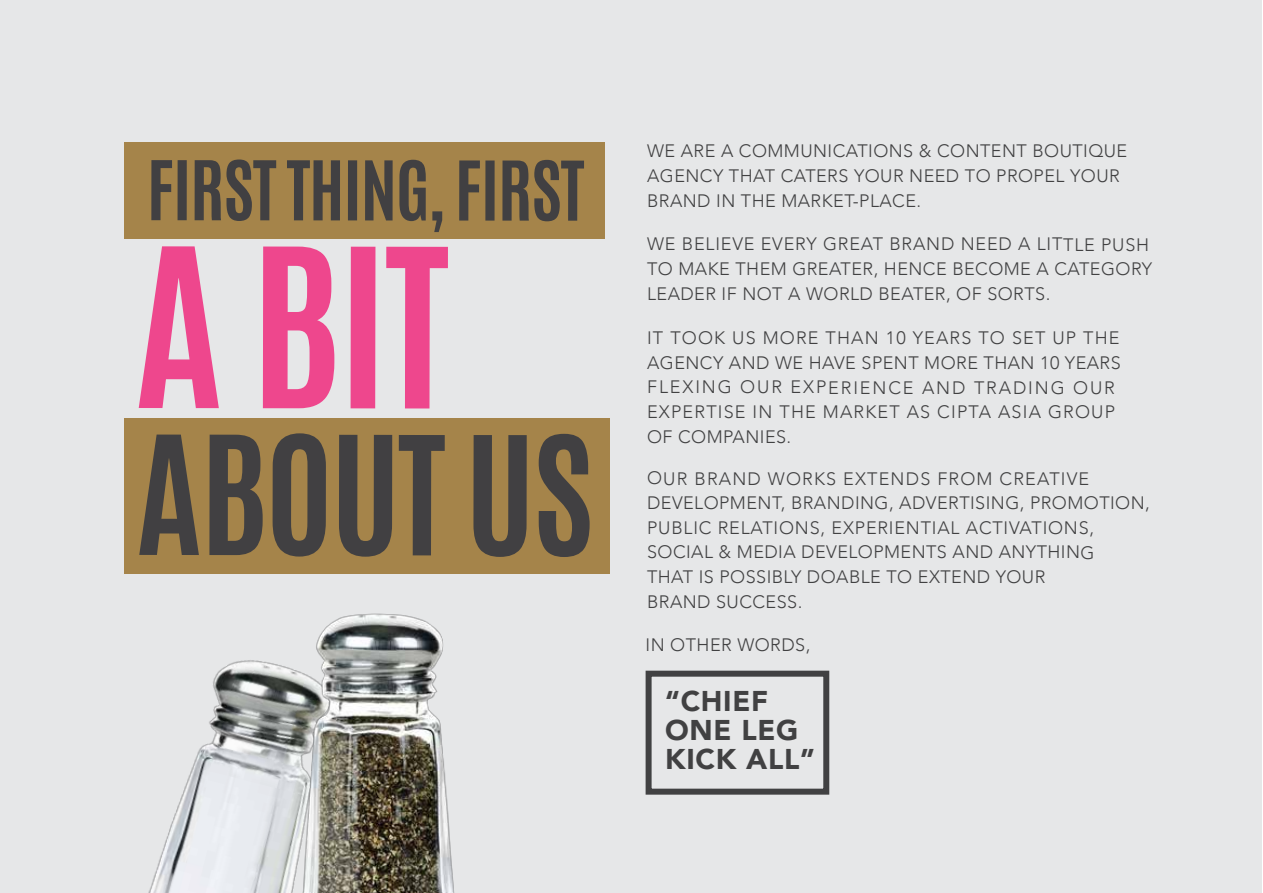
<style>
.page{position:relative;width:1263px;height:893px;background:#fff}
.page>*{position:absolute;margin:0;border:0;box-sizing:border-box;transform-origin:0 0}
.t1{font:700 188.1px "Antonio";color:#ee478d}
.t2{font:700 140.1px "Antonio";letter-spacing:-.02em;color:#414042}
.t3{font:700 69.9px "Antonio";letter-spacing:-.02em;color:#414042}
.t4{font:900 28.5px/29.1px "Avenir";letter-spacing:.025em;color:#414142}
.t5{font:300 18px/24.6px "Avenir";letter-spacing:.025em;color:#414142}
.t6{font:300 18px/24.6px "Avenir";letter-spacing:.065em;color:#414142}
</style>
<div class="page">
<div style="left:0;top:0;width:1262px;height:893px;background:#e6e7e8"></div>
<div style="left:124px;top:419px;width:485px;height:155px;background:#a5844a"></div>
<div style="left:124px;top:142px;width:481px;height:96px;background:#a5844a"></div>
<div style="left:646px;top:671px;width:183px;height:124px;border:6px solid #414142"></div>
<img style="left:148px;top:660px;width:136px;height:233px">
<img style="left:284px;top:613px;width:171px;height:280px">
<h3 class="t3" style="left:147px;top:140px;width:439px">FIRST THING, FIRST</h3>
<h1 class="t1" style="left:134px;top:193px;width:317px">A BIT</h1>
<h2 class="t2" style="left:136px;top:395px;width:460px">ABOUT US</h2>
<p class="t5" style="left:647px;top:139px;width:482px">WE ARE A COMMUNICATIONS &amp; CONTENT BOUTIQUE<br>AGENCY THAT CATERS YOUR NEED TO PROPEL YOUR<br>BRAND IN THE MARKET-PLACE.</p>
<p class="t5" style="left:647px;top:232px;width:507px">WE BELIEVE EVERY GREAT BRAND NEED A LITTLE PUSH<br>TO MAKE THEM GREATER, HENCE BECOME A CATEGORY<br>LEADER IF NOT A WORLD BEATER, OF SORTS.</p>
<p class="t6" style="left:647px;top:326px;width:475px">IT TOOK US MORE THAN 10 YEARS TO SET UP THE AGENCY AND WE HAVE SPENT MORE THAN 10 YEARS FLEXING OUR EXPERIENCE AND TRADING OUR EXPERTISE IN THE MARKET AS CIPTA ASIA GROUP OF COMPANIES.</p>
<p class="t5" style="left:647px;top:467px;width:504px">OUR BRAND WORKS EXTENDS FROM CREATIVE DEVELOPMENT, BRANDING, ADVERTISING, PROMOTION, PUBLIC RELATIONS, EXPERIENTIAL ACTIVATIONS, SOCIAL &amp; MEDIA DEVELOPMENTS AND ANYTHING<br>THAT IS POSSIBLY DOABLE TO EXTEND YOUR<br>BRAND SUCCESS.</p>
<p class="t5" style="left:646px;top:633px;width:166px">IN OTHER WORDS,</p>
<h3 class="t4" style="left:665px;top:687px;width:151px">“CHIEF<br>ONE LEG<br>KICK ALL”</h3>
</div>
